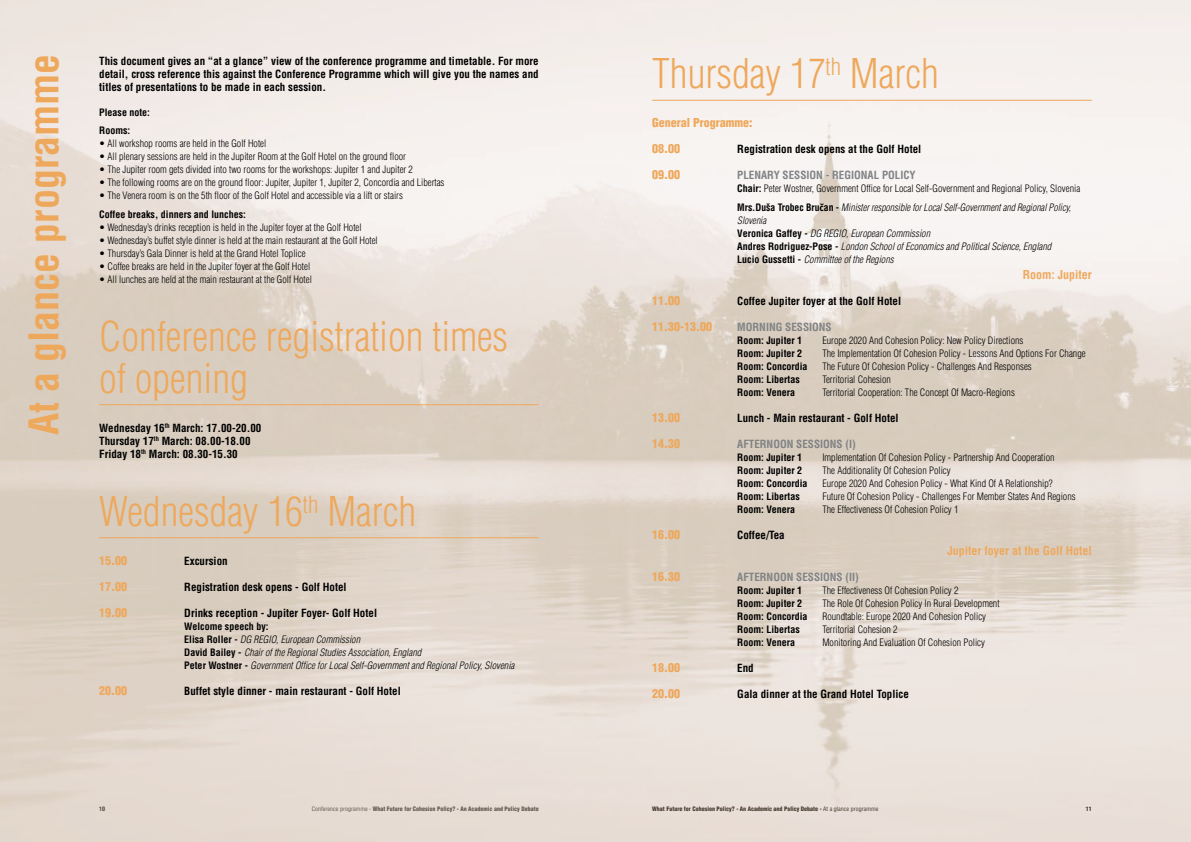
<style>
.page{position:relative;width:1191px;height:842px;background:#fff}
.page>*{position:absolute;margin:0;border:0;box-sizing:border-box;transform-origin:0 0}
.t1{font:300 condensed 40px/42px "Helvetica";color:#eea85c}
.t2{font:700 condensed 40px "Helvetica";color:#eea85c}
.t3{font:900 condensed 12px/26px "Helvetica";color:#eea85c}
.t4{font:700 condensed 12px "Helvetica";color:#eea85c}
.t5{font:700 condensed 11px/13px "Helvetica";color:#000;text-align:justify}
.t6{font:700 condensed 11px "Helvetica";color:#808285}
.t7{font:300 condensed 10px/18.7px "Helvetica";color:#000}
.t8{font:italic 300 condensed 10px/13px "Helvetica";color:#000}
.t9{font:700 condensed 10px/18.7px "Helvetica";color:#000}
.t10{font:900 condensed 6px "Helvetica";color:#000}
.s1{font-weight:700;font-style:normal}
.s2{font-weight:700}
.s3{font-family:"Meta Bold CE";font-weight:400;font-stretch:normal}
.s4{font-style:italic}
.s5{font-weight:400}
</style>
<div class="page">
<hr style="left:99px;top:404px;width:440px;height:1px;background:#eea85c">
<hr style="left:99px;top:537px;width:440px;height:1px;background:#eea85c">
<hr style="left:652px;top:100px;width:439px;height:1px;background:#eea85c">
<h1 class="t2" style="left:20px;top:435px;width:383px;rotate:-90deg">At a glance programme</h1>
<h1 class="t1" style="left:652px;top:53px;width:288px">Thursday 17<sup>th</sup> March</h1>
<p class="t5" style="left:99px;top:55px;width:441px">This document gives an “at a glance” view of the conference programme and timetable. For more detail, cross reference this against the Conference Programme which will give you the names and titles of presentations to be made in each session.</p>
<p class="t9" style="left:99px;top:102px;width:52px">Please note:<br>Rooms:</p>
<p class="t7" style="left:99px;top:134px;width:169px">• All workshop rooms are held in the Golf Hotel</p>
<p class="t7" style="left:99px;top:147px;width:308px">• All plenary sessions are held in the Jupiter Room at the Golf Hotel on the ground floor</p>
<p class="t7" style="left:99px;top:160px;width:315px">• The Jupiter room gets divided into two rooms for the workshops: Jupiter 1 and Jupiter 2</p>
<p class="t7" style="left:99px;top:173px;width:347px">• The following rooms are on the ground floor: Jupiter, Jupiter 1, Jupiter 2, Concordia and Libertas</p>
<p class="t7" style="left:99px;top:186px;width:305px">• The Venera room is on the 5th floor of the Golf Hotel and accessible via a lift or stairs</p>
<p class="t9" style="left:99px;top:205px;width:148px">Coffee breaks, dinners and lunches:</p>
<p class="t7" style="left:99px;top:218px;width:264px">• Wednesday’s drinks reception is held in the Jupiter foyer at the Golf Hotel</p>
<p class="t7" style="left:99px;top:231px;width:280px">• Wednesday’s buffet style dinner is held at the main restaurant at the Golf Hotel</p>
<p class="t7" style="left:99px;top:244px;width:208px">• Thursday’s Gala Dinner is held at the Grand Hotel Toplice</p>
<p class="t7" style="left:99px;top:257px;width:212px">• Coffee breaks are held in the Jupiter foyer at the Golf Hotel</p>
<p class="t7" style="left:99px;top:270px;width:214px">• All lunches are held at the main restaurant at the Golf Hotel</p>
<h1 class="t1" style="left:99px;top:315px;width:410px">Conference registration times of opening</h1>
<p class="t5" style="left:99px;top:421px;width:164px;text-align:left">Wednesday 16<sup>th</sup> March: 17.00-20.00<br>Thursday 17<sup>th</sup> March: 08.00-18.00<br>Friday 18<sup>th</sup> March: 08.30-15.30</p>
<h1 class="t1" style="left:99px;top:490px;width:318px">Wednesday 16<sup>th</sup> March</h1>
<p class="t3" style="left:99px;top:547px;width:29px">15.00</p>
<p class="t5" style="left:184px;top:554px;width:45px">Excursion</p>
<p class="t3" style="left:99px;top:573px;width:29px">17.00</p>
<p class="t5" style="left:184px;top:580px;width:164px">Registration desk opens - Golf Hotel</p>
<p class="t3" style="left:99px;top:599px;width:29px">19.00</p>
<p class="t5" style="left:184px;top:606px;width:194px">Drinks reception - Jupiter Foyer- Golf Hotel</p>
<p class="t8" style="left:184px;top:620px;width:332px"><span class="s1">Welcome speech by:<br>Elisa Roller -</span> DG REGIO, European Commission<br><span class="s1">David Bailey -</span> Chair of the Regional Studies Association, England<br><span class="s1">Peter Wostner -</span> Government Office for Local Self-Government and Regional Policy, Slovenia</p>
<p class="t3" style="left:99px;top:677px;width:29px">20.00</p>
<p class="t5" style="left:184px;top:684px;width:218px">Buffet style dinner - main restaurant - Golf Hotel</p>
<p class="t3" style="left:652px;top:110px;width:102px">General Programme:<br>08.00</p>
<p class="t5" style="left:737px;top:143px;width:185px">Registration desk opens at the Golf Hotel</p>
<p class="t3" style="left:652px;top:162px;width:29px">09.00</p>
<p class="t6" style="left:737px;top:169px;width:109px">PLENARY SESSION - Regional</p>
<p class="t6" style="left:882px;top:169px;width:13px">Policy</p>
<p class="t7" style="left:737px;top:179px;width:344px"><span class="s2">Chair:</span> Peter Wostner, Government Office for Local Self-Government and Regional Policy, Slovenia<br><span class="s2">Mrs.Duša Trobec Bru</span><span class="s3">č</span><span class="s2">an -</span> <span class="s4">Minister responsible for Local Self-Government and Regional Policy,</span></p>
<p class="t8" style="left:737px;top:214px;width:316px">Slovenia<br><span class="s1">Veronica Gaffey -</span> DG REGIO, European Commission<br><span class="s1">Andres Rodriguez-Pose -</span> London School of Economics and Political Science, England <span class="s1">Lucio Gussetti -</span> Committee of the Regions</p>
<p class="t4" style="left:1022px;top:267px;width:71px">Room: Jupiter</p>
<p class="t3" style="left:652px;top:288px;width:29px">11.00</p>
<p class="t5" style="left:737px;top:294px;width:165px">Coffee Jupiter foyer at the Golf Hotel</p>
<p class="t3" style="left:652px;top:314px;width:61px">11.30-13.00</p>
<p class="t6" style="left:737px;top:320px;width:16px">Morning</p>
<p class="t6" style="left:785px;top:320px;width:13px">Sessions</p>
<p class="t9" style="left:737px;top:331px;width:66px">Room: Jupiter 1</p>
<p class="t7" style="left:822px;top:331px;width:203px">Europe 2020 And Cohesion Policy: New Policy Directions</p>
<p class="t9" style="left:737px;top:344px;width:66px">Room: Jupiter 2</p>
<p class="t7" style="left:822px;top:344px;width:265px">The Implementation Of Cohesion Policy - Lessons And Options For Change</p>
<p class="t9" style="left:737px;top:357px;width:72px">Room: Concordia</p>
<p class="t7" style="left:822px;top:357px;width:211px">The Future Of Cohesion Policy - Challenges And Responses</p>
<p class="t9" style="left:737px;top:370px;width:64px">Room: Libertas</p>
<p class="t7" style="left:822px;top:370px;width:70px">Territorial Cohesion</p>
<p class="t9" style="left:737px;top:383px;width:59px">Room: Venera</p>
<p class="t7" style="left:822px;top:383px;width:194px">Territorial Cooperation: The Concept Of Macro-Regions</p>
<p class="t3" style="left:652px;top:405px;width:29px">13.00</p>
<p class="t5" style="left:737px;top:411px;width:163px">Lunch - Main restaurant - Golf Hotel</p>
<p class="t3" style="left:652px;top:431px;width:29px">14.30</p>
<p class="t6" style="left:737px;top:437px;width:14px">Afternoon</p>
<p class="t6" style="left:796px;top:437px;width:13px">Sessions</p>
<p class="t6" style="left:845px;top:437px;width:12px">(I)</p>
<p class="t9" style="left:737px;top:448px;width:66px">Room: Jupiter 1</p>
<p class="t7" style="left:822px;top:448px;width:234px">Implementation Of Cohesion Policy - Partnership And Cooperation</p>
<p class="t9" style="left:737px;top:461px;width:66px">Room: Jupiter 2</p>
<p class="t7" style="left:822px;top:461px;width:130px">The Additionality Of Cohesion Policy</p>
<p class="t9" style="left:737px;top:474px;width:72px">Room: Concordia</p>
<p class="t7" style="left:822px;top:474px;width:232px">Europe 2020 And Cohesion Policy - What Kind Of A Relationship?</p>
<p class="t9" style="left:737px;top:487px;width:64px">Room: Libertas</p>
<p class="t7" style="left:822px;top:487px;width:255px">Future Of Cohesion Policy - Challenges For Member States And Regions</p>
<p class="t9" style="left:737px;top:500px;width:59px">Room: Venera</p>
<p class="t7" style="left:822px;top:500px;width:138px">The Effectiveness Of Cohesion Policy 1</p>
<p class="t3" style="left:652px;top:522px;width:29px">16.00</p>
<p class="t5" style="left:737px;top:528px;width:49px">Coffee/Tea</p>
<p class="t4" style="left:947px;top:543px;width:146px">Jupiter foyer at the Golf Hotel</p>
<p class="t3" style="left:652px;top:564px;width:29px">16.30</p>
<p class="t6" style="left:737px;top:570px;width:14px">Afternoon</p>
<p class="t6" style="left:796px;top:570px;width:13px">Sessions</p>
<p class="t6" style="left:845px;top:570px;width:15px">(II)</p>
<p class="t9" style="left:737px;top:581px;width:66px">Room: Jupiter 1</p>
<p class="t7" style="left:822px;top:581px;width:138px">The Effectiveness Of Cohesion Policy 2</p>
<p class="t9" style="left:737px;top:594px;width:66px">Room: Jupiter 2</p>
<p class="t7" style="left:822px;top:594px;width:179px">The Role Of Cohesion Policy In Rural Development</p>
<p class="t9" style="left:737px;top:607px;width:72px">Room: Concordia</p>
<p class="t7" style="left:822px;top:607px;width:165px">Roundtable: Europe 2020 And Cohesion Policy</p>
<p class="t9" style="left:737px;top:620px;width:64px">Room: Libertas</p>
<p class="t7" style="left:822px;top:620px;width:77px">Territorial Cohesion 2</p>
<p class="t9" style="left:737px;top:633px;width:59px">Room: Venera</p>
<p class="t7" style="left:822px;top:633px;width:164px">Monitoring And Evaluation Of Cohesion Policy</p>
<p class="t3" style="left:652px;top:655px;width:29px">18.00</p>
<p class="t5" style="left:737px;top:661px;width:18px">End</p>
<p class="t3" style="left:652px;top:681px;width:29px">20.00</p>
<p class="t5" style="left:737px;top:687px;width:173px">Gala dinner at the Grand Hotel Toplice</p>
<p class="t10" style="left:99px;top:805px;width:7px">10</p>
<p class="t10" style="left:312px;top:805px;width:228px"><span class="s5">Conference programme -</span> What Future for Cohesion Policy? - An Academic and Policy Debate</p>
<p class="t10" style="left:652px;top:805px;width:228px">What Future for Cohesion Policy? - An Academic and Policy Debate - <span class="s5">At a glance programme</span></p>
<p class="t10" style="left:1085px;top:805px;width:7px">11</p>
</div>
